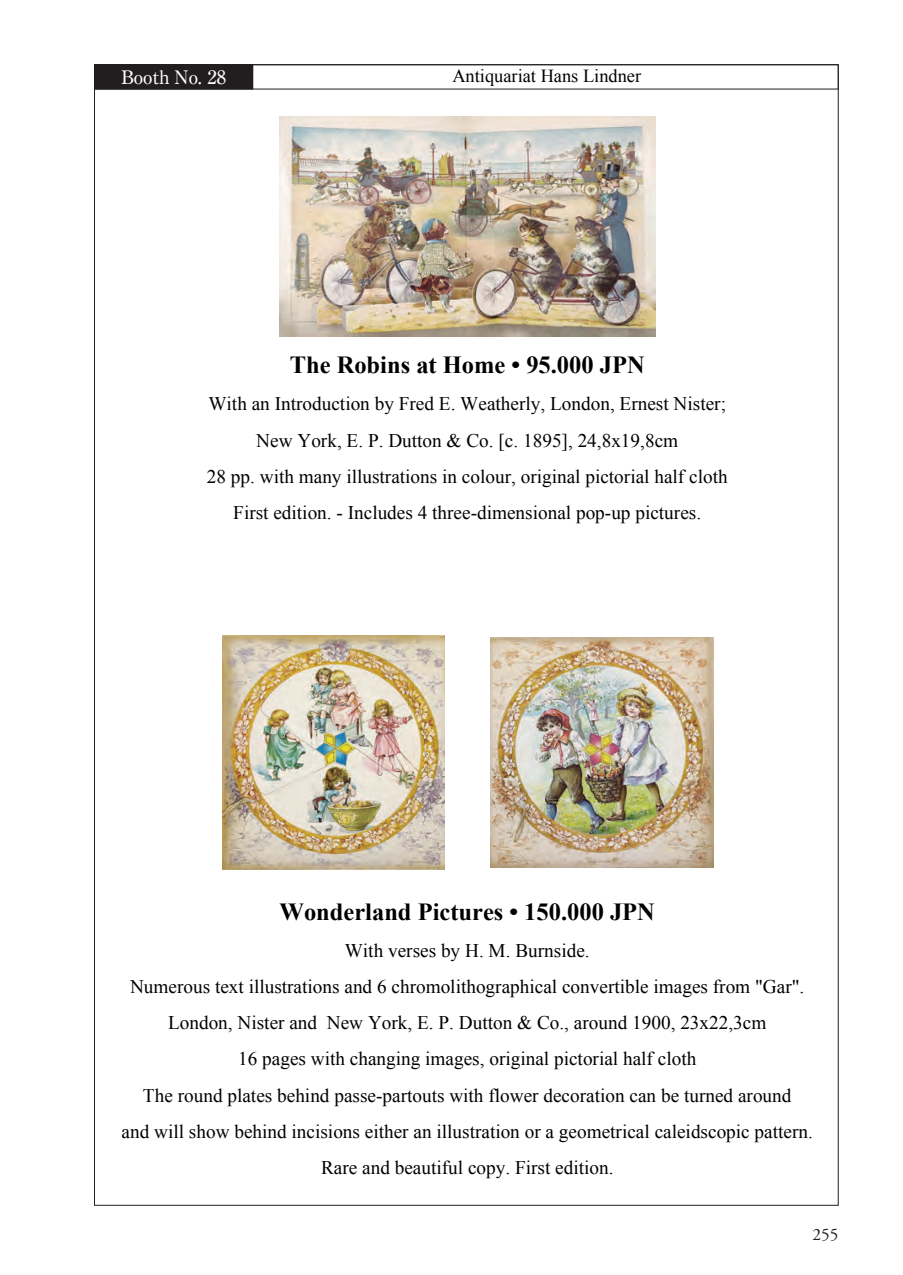
<style>
.page{position:relative;width:903px;height:1275px;background:#fff}
.page>*{position:absolute;margin:0;border:0;box-sizing:border-box;transform-origin:0 0}
.t1{font:700 24.5px "Times New Roman";color:#000}
.t2{font:19.25px/36.1px "Times New Roman";color:#000;text-align:center}
.t3{font:500 18.55px "Ryumin Pro";color:#fff}
.t4{font:18.38px "Times New Roman";color:#000}
.t5{font:17.32px "Adobe Garamond Pro";color:#231f20}
.s1{font-style:inherit}
</style>
<div class="page">
<img style="left:279px;top:117px;width:376px;height:220px">
<img style="left:222px;top:635px;width:222px;height:234px">
<img style="left:491px;top:637px;width:222px;height:230px">
<div style="left:94px;top:64px;width:744px;height:25px;border:1px solid #231f20"></div>
<div style="left:94px;top:65px;width:159px;height:24px;background:#221e1f"></div>
<div style="left:94px;top:64px;width:159px;height:25px;border:1px solid #231f20"></div>
<p class="t3" style="left:121px;top:62px;width:107px">Booth No. 28</p>
<p class="t4" style="left:452px;top:64px;width:190px">Antiquariat Hans Lindner</p>
<p class="t1" style="left:290px;top:348px;width:356px">The Robins at Home <span class="s1">•</span> 95.000 JPN</p>
<p class="t2" style="left:207px;top:386px;width:522px">With an Introduction by Fred E. Weatherly, London, Ernest Nister; New York, E. P. Dutton &amp; Co. [c. 1895], 24,8x19,8cm<br>28 pp. with many illustrations in colour, original pictorial half cloth First edition. - Includes 4 three-dimensional pop-up pictures.</p>
<p class="t1" style="left:279px;top:894px;width:377px">Wonderland Pictures <span class="s1">•</span> 150.000 JPN</p>
<p class="t2" style="left:122px;top:932px;width:693px">With verses by H. M. Burnside.<br>Numerous text illustrations and 6 chromolithographical convertible images from "Gar".<br>London, Nister and New York, E. P. Dutton &amp; Co., around 1900, 23x22,3cm<br>16 pages with changing images, original pictorial half cloth<br>The round plates behind passe-partouts with flower decoration can be turned around<br>and will show behind incisions either an illustration or a geometrical caleidscopic pattern.<br>Rare and beautiful copy. First edition.</p>
<p class="t5" style="left:812px;top:1224px;width:28px">255</p>
</div>
